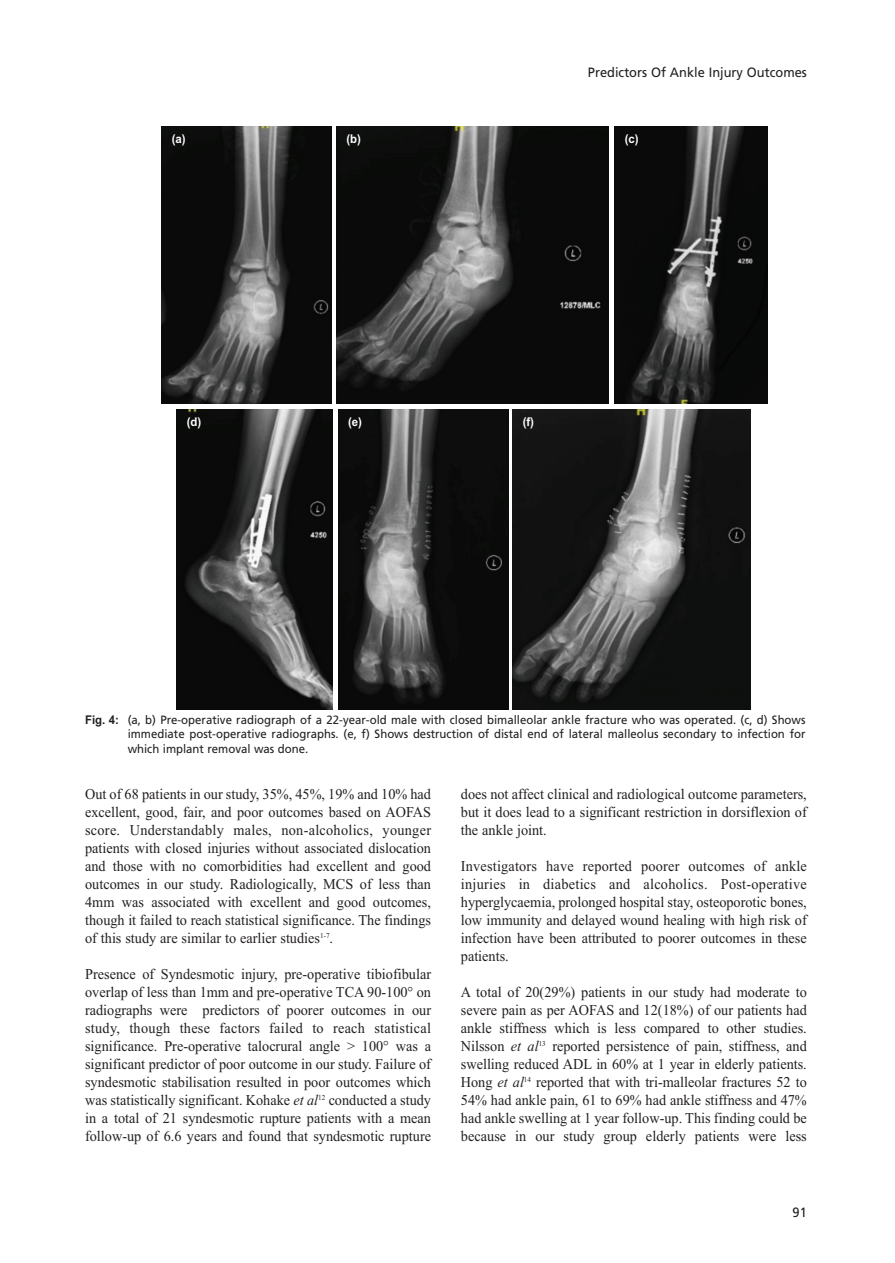
<style>
.page{position:relative;width:895px;height:1263px;background:#fff}
.page>*{position:absolute;margin:0;border:0;box-sizing:border-box;transform-origin:0 0}
.t1{font:15px/18px "Times New Roman";color:#231f20;text-align:justify;scale:.95 1}
.t2{font:13.5px "Frutiger LT Std";color:#231f20;scale:.95 1}
.t3{font:12px/14.4px "Frutiger LT Std";color:#231f20;text-align:justify;scale:.95 1}
.t4{font:700 12px "Arial";color:#fff;scale:.95 1}
.s1{font-family:"Arial";font-weight:700}
.s2{font-style:italic}
</style>
<div class="page">
<img style="left:162px;top:126px;width:170px;height:277px">
<img style="left:177px;top:409px;width:155px;height:301px">
<img style="left:338px;top:409px;width:170px;height:301px">
<img style="left:512px;top:409px;width:238px;height:301px">
<img style="left:336px;top:126px;width:272px;height:277px">
<img style="left:614px;top:126px;width:152px;height:277px">
<p class="t4" style="left:172px;top:132px;width:16px">(a)</p>
<p class="t2" style="left:587px;top:67px;width:232px">Predictors Of Ankle Injury Outcomes</p>
<p class="t4" style="left:346px;top:132px;width:17px">(b)</p>
<p class="t4" style="left:624px;top:132px;width:16px">(c)</p>
<p class="t4" style="left:187px;top:415px;width:17px">(d)</p>
<p class="t4" style="left:348px;top:415px;width:16px">(e)</p>
<p class="t4" style="left:522px;top:415px;width:13px">(f)</p>
<p class="t3" style="left:128px;top:713px;width:714px;text-indent:-43px"><span class="s1">Fig. 4:</span> (a, b) Pre-operative radiograph of a 22-year-old male with closed bimalleolar ankle fracture who was operated. (c, d) Shows immediate post-operative radiographs. (e, f) Shows destruction of distal end of lateral malleolus secondary to infection for which implant removal was done.</p>
<p class="t1" style="left:85px;top:784px;width:365px">Out of 68 patients in our study, 35%, 45%, 19% and 10% had excellent, good, fair, and poor outcomes based on AOFAS score. Understandably males, non-alcoholics, younger patients with closed injuries without associated dislocation and those with no comorbidities had excellent and good outcomes in our study. Radiologically, MCS of less than 4mm was associated with excellent and good outcomes, though it failed to reach statistical significance. The findings of this study are similar to earlier studies<sup>1-7</sup>.</p>
<p class="t1" style="left:85px;top:964px;width:365px">Presence of Syndesmotic injury, pre-operative tibiofibular overlap of less than 1mm and pre-operative TCA 90-100° on radiographs were predictors of poorer outcomes in our study, though these factors failed to reach statistical significance. Pre-operative talocrural angle &gt; 100° was a significant predictor of poor outcome in our study. Failure of syndesmotic stabilisation resulted in poor outcomes which was statistically significant. Kohake <span class="s2">et al</span><sup>12</sup> conducted a study in a total of 21 syndesmotic rupture patients with a mean follow-up of 6.6 years and found that syndesmotic rupture</p>
<p class="t1" style="left:461px;top:784px;width:365px">does not affect clinical and radiological outcome parameters, but it does lead to a significant restriction in dorsiflexion of the ankle joint.</p>
<p class="t1" style="left:461px;top:856px;width:365px">Investigators have reported poorer outcomes of ankle injuries in diabetics and alcoholics. Post-operative hyperglycaemia, prolonged hospital stay, osteoporotic bones, low immunity and delayed wound healing with high risk of infection have been attributed to poorer outcomes in these patients.</p>
<p class="t1" style="left:461px;top:982px;width:365px">A total of 20(29%) patients in our study had moderate to severe pain as per AOFAS and 12(18%) of our patients had ankle stiffness which is less compared to other studies.<br>Nilsson <span class="s2">et al</span><sup>13</sup> reported persistence of pain, stiffness, and swelling reduced ADL in 60% at 1 year in elderly patients.<br>Hong <span class="s2">et al</span><sup>14</sup> reported that with tri-malleolar fractures 52 to 54% had ankle pain, 61 to 69% had ankle stiffness and 47% had ankle swelling at 1 year follow-up. This finding could be because in our study group elderly patients were less</p>
<p class="t2" style="left:792px;top:1206px;width:17px">91</p>
</div>
